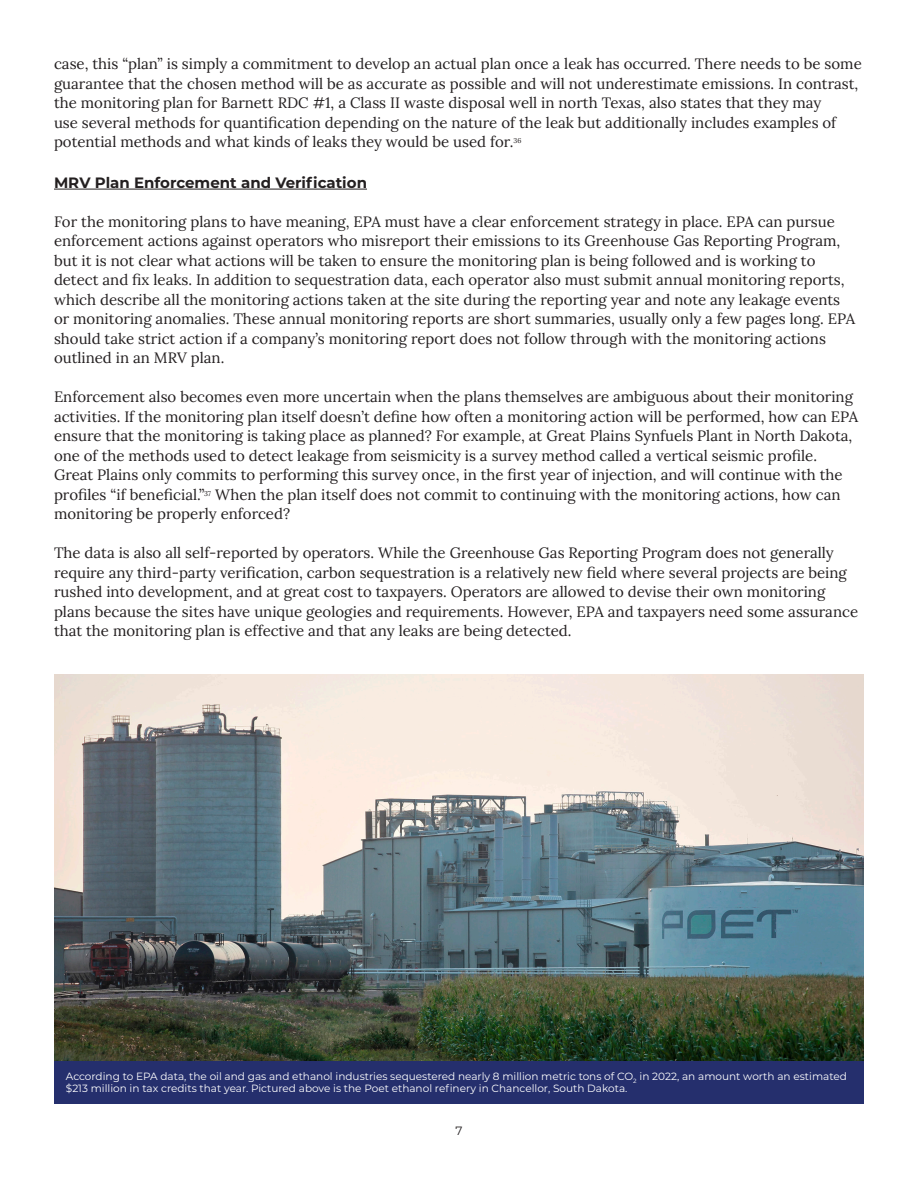
<style>
.page{position:relative;width:918px;height:1188px;background:#fff}
.page>*{position:absolute;margin:0;border:0;box-sizing:border-box;transform-origin:0 0}
.t1{font:15px/19.5px "Lora";color:#231f20}
.t2{font:700 15px "Montserrat";color:#231f20}
.t3{font:12px "Montserrat";color:#231f20}
.t4{font:10.5px/12.6px "Montserrat";color:#fff}
</style>
<div class="page">
<hr style="left:54px;top:189px;width:313px;height:1px;background:#231f20">
<img style="left:54px;top:675px;width:810px;height:386px">
<div style="left:54px;top:1061px;width:810px;height:43px;background:#252f6d"></div>
<p class="t1" style="left:54px;top:53px;width:809px">case, this “plan” is simply a commitment to develop an actual plan once a leak has occurred. There needs to be some guarantee that the chosen method will be as accurate as possible and will not underestimate emissions. In contrast, the monitoring plan for Barnett RDC #1, a Class II waste disposal well in north Texas, also states that they may<br>use several methods for quantification depending on the nature of the leak but additionally includes examples of potential methods and what kinds of leaks they would be used for.<sup>36</sup></p>
<p class="t2" style="left:54px;top:171px;width:315px">MRV Plan Enforcement and Verification</p>
<p class="t1" style="left:54px;top:211px;width:803px">For the monitoring plans to have meaning, EPA must have a clear enforcement strategy in place. EPA can pursue enforcement actions against operators who misreport their emissions to its Greenhouse Gas Reporting Program, but it is not clear what actions will be taken to ensure the monitoring plan is being followed and is working to detect and fix leaks. In addition to sequestration data, each operator also must submit annual monitoring reports, which describe all the monitoring actions taken at the site during the reporting year and note any leakage events or monitoring anomalies. These annual monitoring reports are short summaries, usually only a few pages long. EPA should take strict action if a company’s monitoring report does not follow through with the monitoring actions outlined in an MRV plan.</p>
<p class="t1" style="left:54px;top:386px;width:806px">Enforcement also becomes even more uncertain when the plans themselves are ambiguous about their monitoring activities. If the monitoring plan itself doesn’t define how often a monitoring action will be performed, how can EPA ensure that the monitoring is taking place as planned? For example, at Great Plains Synfuels Plant in North Dakota, one of the methods used to detect leakage from seismicity is a survey method called a vertical seismic profile.<br>Great Plains only commits to performing this survey once, in the first year of injection, and will continue with the profiles “if beneficial.”<sup>37</sup> When the plan itself does not commit to continuing with the monitoring actions, how can monitoring be properly enforced?</p>
<p class="t1" style="left:54px;top:542px;width:806px">The data is also all self-reported by operators. While the Greenhouse Gas Reporting Program does not generally require any third-party verification, carbon sequestration is a relatively new field where several projects are being rushed into development, and at great cost to taxpayers. Operators are allowed to devise their own monitoring plans because the sites have unique geologies and requirements. However, EPA and taxpayers need some assurance that the monitoring plan is effective and that any leaks are being detected.</p>
<p class="t4" style="left:66px;top:1069px;width:783px">According to EPA data, the oil and gas and ethanol industries sequestered nearly 8 million metric tons of CO<sub>2</sub> in 2022, an amount worth an estimated $213 million in tax credits that year. Pictured above is the Poet ethanol refinery in Chancellor, South Dakota.</p>
<p class="t3" style="left:455px;top:1122px;width:9px">7</p>
</div>
